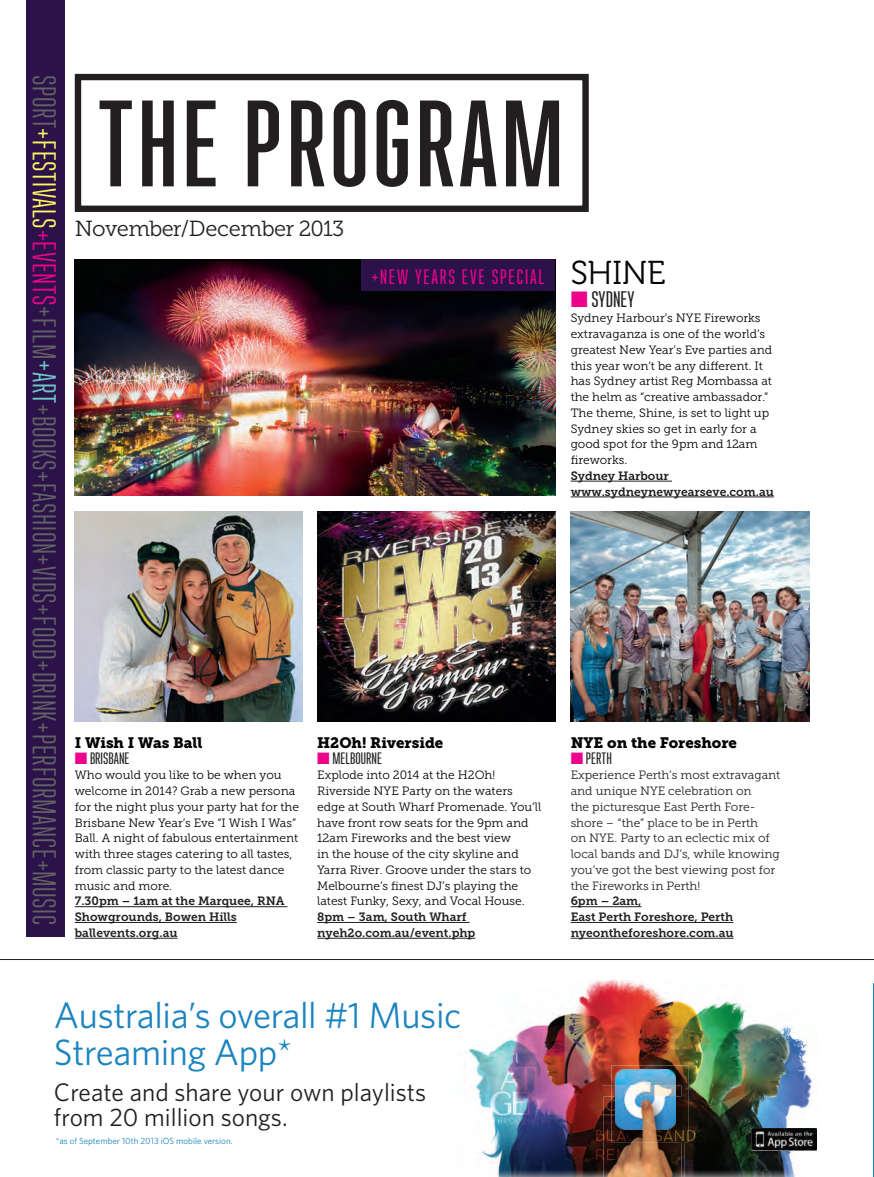
<style>
.page{position:relative;width:874px;height:1177px;background:#fff}
.page>*{position:absolute;margin:0;border:0;box-sizing:border-box;transform-origin:0 0}
.t1{font:600 122.55px "Ristretto Pro";letter-spacing:.03em;color:#231f20}
.t2{font:36.75px/36.8px "Whitney";letter-spacing:-.01em;color:#1b84c0}
.t3{font:33px "Ristretto Pro";letter-spacing:.02em;color:#636366}
.t4{font:33px "Museo 300";letter-spacing:-.005em;color:#020405}
.t5{font:25.2px/25.2px "Whitney";color:#231f20}
.t6{font:500 22.5px "Ristretto Pro";color:#231f20}
.t7{font:21.75px "Museo Slab 300";letter-spacing:-.025em;color:#231f20}
.t8{font:500 21px "Ristretto Pro";letter-spacing:.08em;color:#ed028c}
.t9{font:500 16.5px "Ristretto Pro";color:#231f20}
.t10{font:15px "Museo Slab 900";color:#020405}
.t11{font:12px/15.8px "Museo Slab 300";color:#020405}
.t12{font:12px/15.8px "Museo Slab 300";color:#231f20}
.t13{font:12px/15.8px "Museo Slab 700";color:#231f20}
.t14{font:9px "Whitney";color:#1b84c0}
.s1{color:#fff461}
.s2{color:#ed028c}
.s3{color:#6fc9c8}
</style>
<div class="page">
<img style="left:75px;top:259px;width:480px;height:236px">
<div style="left:75px;top:74px;width:513px;height:138px;border:6px solid #231f20"></div>
<hr style="left:570px;top:480px;width:101px;height:1px;background:#231f20">
<hr style="left:570px;top:496px;width:203px;height:1px;background:#231f20">
<img style="left:75px;top:511px;width:227px;height:210px">
<hr style="left:75px;top:906px;width:212px;height:1px;background:#231f20">
<hr style="left:75px;top:921px;width:162px;height:1px;background:#231f20">
<hr style="left:75px;top:937px;width:102px;height:1px;background:#231f20">
<img style="left:317px;top:511px;width:238px;height:210px">
<hr style="left:317px;top:921px;width:152px;height:1px;background:#231f20">
<hr style="left:317px;top:937px;width:158px;height:1px;background:#231f20">
<img style="left:570px;top:511px;width:238px;height:210px">
<hr style="left:570px;top:906px;width:71px;height:1px;background:#231f20">
<hr style="left:570px;top:921px;width:163px;height:1px;background:#231f20">
<hr style="left:570px;top:937px;width:163px;height:1px;background:#231f20">
<div style="left:26px;top:0;width:38px;height:936px;background:#2b1249"></div>
<div style="left:361px;top:259px;width:193px;height:32px;background:#2b1249"></div>
<img style="left:465px;top:980px;width:352px;height:196px">
<img style="left:750px;top:1127px;width:66px;height:22px">
<img style="left:611px;top:1065px;width:77px;height:76px">
<img style="left:615px;top:1068px;width:60px;height:17px">
<img style="left:681px;top:1141px;width:3px;height:35px">
<img style="left:681px;top:1096px;width:3px;height:45px">
<img style="left:601px;top:1085px;width:10px;height:91px">
<img style="left:611px;top:1085px;width:70px;height:11px">
<img style="left:603px;top:1096px;width:78px;height:80px">
<hr style="left:872px;top:982px;width:1px;height:194px;background:#1b84c0">
<hr style="left:0;top:958px;width:873px;height:1px;background:#231f20">
<h3 class="t3" style="left:63px;top:74px;width:852px;rotate:90deg">SPORT<span class="s1">+FESTIVALS</span><span class="s2">+EVENTS</span>+FILM<span class="s3">+ART</span>+BOOKS+FASHION+VIDS+FOOD+DRINK+PERFORMANCE+MUSIC</h3>
<h1 class="t1" style="left:98px;top:73px;width:467px">THE PROGRAM</h1>
<h3 class="t7" style="left:75px;top:216px;width:271px">November/December 2013</h3>
<h3 class="t8" style="left:371px;top:264px;width:174px">+NEW YEARS EVE SPECIAL</h3>
<h3 class="t4" style="left:570px;top:255px;width:96px">SHINE</h3>
<h3 class="t6" style="left:570px;top:286px;width:65px"><span class="s2">■</span> SYDNEY</h3>
<p class="t11" style="left:570px;top:310px;width:203px">Sydney Harbour’s NYE Fireworks extravaganza is one of the world’s greatest New Year’s Eve parties and this year won’t be any different. It has Sydney artist Reg Mombassa at the helm as “creative ambassador.”<br>The theme, Shine, is set to light up<br>Sydney skies so get in early for a good spot for the 9pm and 12am fireworks.</p>
<p class="t13" style="left:570px;top:468px;width:204px">Sydney Harbour www.sydneynewyearseve.com.au</p>
<p class="t10" style="left:75px;top:733px;width:129px">I Wish I Was Ball</p>
<h3 class="t9" style="left:75px;top:748px;width:56px"><span class="s2">■</span> BRISBANE</h3>
<p class="t11" style="left:75px;top:767px;width:226px">Who would you like to be when you welcome in 2014? Grab a new persona for the night plus your party hat for the Brisbane New Year’s Eve “I Wish I Was” Ball. A night of fabulous entertainment with three stages catering to all tastes, from classic party to the latest dance music and more.</p>
<p class="t13" style="left:75px;top:893px;width:211px">7.30pm – 1am at the Marquee, RNA<br>Showgrounds, Bowen Hills ballevents.org.au</p>
<p class="t10" style="left:317px;top:733px;width:128px">H2Oh! Riverside</p>
<h3 class="t9" style="left:317px;top:748px;width:66px"><span class="s2">■</span> MELBOURNE</h3>
<p class="t11" style="left:317px;top:767px;width:225px">Explode into 2014 at the H2Oh!<br>Riverside NYE Party on the waters edge at South Wharf Promenade. You’ll have front row seats for the 9pm and 12am Fireworks and the best view<br>in the house of the city skyline and Yarra River. Groove under the stars to Melbourne’s finest DJ’s playing the latest Funky, Sexy, and Vocal House.</p>
<p class="t13" style="left:317px;top:909px;width:160px">8pm – 3am, South Wharf nyeh2o.com.au/event.php</p>
<p class="t10" style="left:570px;top:733px;width:168px">NYE on the Foreshore</p>
<h3 class="t9" style="left:570px;top:748px;width:43px"><span class="s2">■</span> PERTH</h3>
<p class="t12" style="left:570px;top:767px;width:211px">Experience Perth’s most extravagant and unique NYE celebration on<br>the picturesque East Perth Fore&shy;shore – “the” place to be in Perth<br>on NYE. Party to an eclectic mix of local bands and DJ’s, while knowing you’ve got the best viewing post for the Fireworks in Perth!</p>
<p class="t13" style="left:570px;top:893px;width:164px">6pm – 2am,<br>East Perth Foreshore, Perth nyeontheforeshore.com.au</p>
<h2 class="t2" style="left:54px;top:996px;width:408px">Australia’s overall #1 Music<br>Streaming App*</h2>
<h3 class="t5" style="left:54px;top:1078px;width:373px">Create and share your own playlists from 20 million songs.</h3>
<p class="t14" style="left:56px;top:1135px;width:178px">*as of September 10th 2013 iOS mobile version.</p>
</div>
